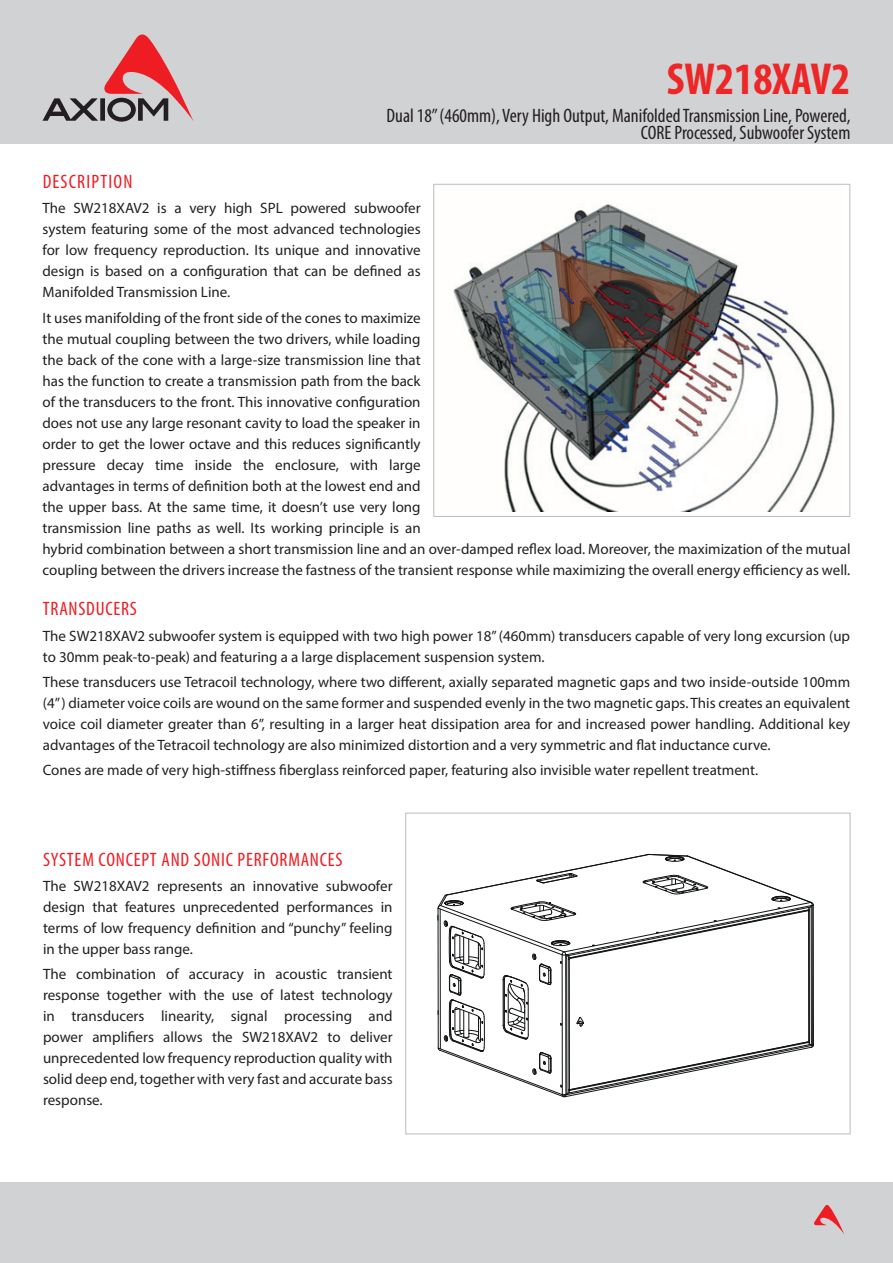
<style>
.page{position:relative;width:893px;height:1263px;background:#fff}
.page>*{position:absolute;margin:0;border:0;box-sizing:border-box;transform-origin:0 0}
.t1{font:700 condensed 45px "Myriad Pro";color:#ed2626}
.t2{font:condensed 19.5px/16.5px "Myriad Pro";color:#231f20;text-align:right}
.t3{font:condensed 19.5px "Myriad Pro";letter-spacing:.04em;color:#ee1d23}
.t4{font:condensed 19.5px "Myriad Pro";letter-spacing:.06em;color:#ee1d23}
.t5{font:15px/21px "Myriad Pro";color:#231f20;text-align:justify}
.t6{font:700 9.9px "Myriad Pro";color:#000001}
</style>
<div class="page">
<div style="left:0;top:1183px;width:893px;height:80px;background:#d1d2d4"></div>
<div style="left:0;top:0;width:893px;height:143px;background:#d1d2d4"></div>
<svg style="left:43px;top:34px;width:151px;height:88px"></svg>
<svg style="left:814px;top:1205px;width:30px;height:29px"></svg>
<img style="left:453px;top:204px;width:382px;height:308px">
<div style="left:433px;top:184px;width:417px;height:333px;border:1px solid #bcbdc0"></div>
<svg style="left:438px;top:854px;width:376px;height:243px"></svg>
<div style="left:405px;top:813px;width:445px;height:321px;border:1px solid #bcbdc0"></div>
<h1 class="t1" style="left:667px;top:51px;width:185px">SW218XAV2</h1>
<h2 class="t2" style="left:386px;top:107px;width:466px">Dual 18” (460mm), Very High Output, Manifolded Transmission Line, Powered,<br>CORE Processed, Subwoofer System</h2>
<h2 class="t4" style="left:43px;top:170px;width:91px">DESCRIPTION</h2>
<p class="t5" style="left:43px;top:198px;width:380px">The SW218XAV2 is a very high SPL powered subwoofer system featuring some of the most advanced technologies for low frequency reproduction. Its unique and innovative design is based on a configuration that can be defined as Manifolded Transmission Line.</p>
<p class="t5" style="left:43px;top:307px;width:809px;text-align:left">It uses manifolding of the front side of the cones to maximize<br>the mutual coupling between the two drivers, while loading<br>the back of the cone with a large-size transmission line that<br>has the function to create a transmission path from the back<br>of the transducers to the front. This innovative configuration<br>does not use any large resonant cavity to load the speaker in<br>order to get the lower octave and this reduces significantly<br>pressure decay time inside the enclosure, with large<br>advantages in terms of definition both at the lowest end and<br>the upper bass. At the same time, it doesn’t use very long<br>transmission line paths as well. Its working principle is an<br>hybrid combination between a short transmission line and an over-damped reflex load. Moreover, the maximization of the mutual coupling between the drivers increase the fastness of the transient response while maximizing the overall energy efficiency as well.</p>
<h2 class="t3" style="left:43px;top:597px;width:96px">TRANSDUCERS</h2>
<p class="t5" style="left:43px;top:625px;width:809px">The SW218XAV2 subwoofer system is equipped with two high power 18” (460mm) transducers capable of very long excursion (up to 30mm peak-to-peak) and featuring a a large displacement suspension system.</p>
<p class="t5" style="left:43px;top:671px;width:809px">These transducers use Tetracoil technology, where two different, axially separated magnetic gaps and two inside-outside 100mm (4” ) diameter voice coils are wound on the same former and suspended evenly in the two magnetic gaps. This creates an equivalent voice coil diameter greater than 6”, resulting in a larger heat dissipation area for and increased power handling. Additional key advantages of the Tetracoil technology are also minimized distortion and a very symmetric and flat inductance curve.</p>
<p class="t5" style="left:43px;top:759px;width:717px">Cones are made of very high-stiffness fiberglass reinforced paper, featuring also invisible water repellent treatment.</p>
<p class="t6" style="left:431px;top:672px;width:37px;rotate:-90deg">950 mm</p>
<p class="t6" style="left:789px;top:718px;width:37px;rotate:-90deg">590 mm</p>
<h2 class="t3" style="left:43px;top:847px;width:301px">SYSTEM CONCEPT AND SONIC PERFORMANCES</h2>
<p class="t5" style="left:43px;top:875px;width:351px">The SW218XAV2 represents an innovative subwoofer design that features unprecedented performances in terms of low frequency definition and “punchy” feeling in the upper bass range.</p>
<p class="t5" style="left:43px;top:963px;width:351px">The combination of accuracy in acoustic transient response together with the use of latest technology in transducers linearity, signal processing and power amplifiers allows the SW218XAV2 to deliver unprecedented low frequency reproduction quality with solid deep end, together with very fast and accurate bass response.</p>
</div>
